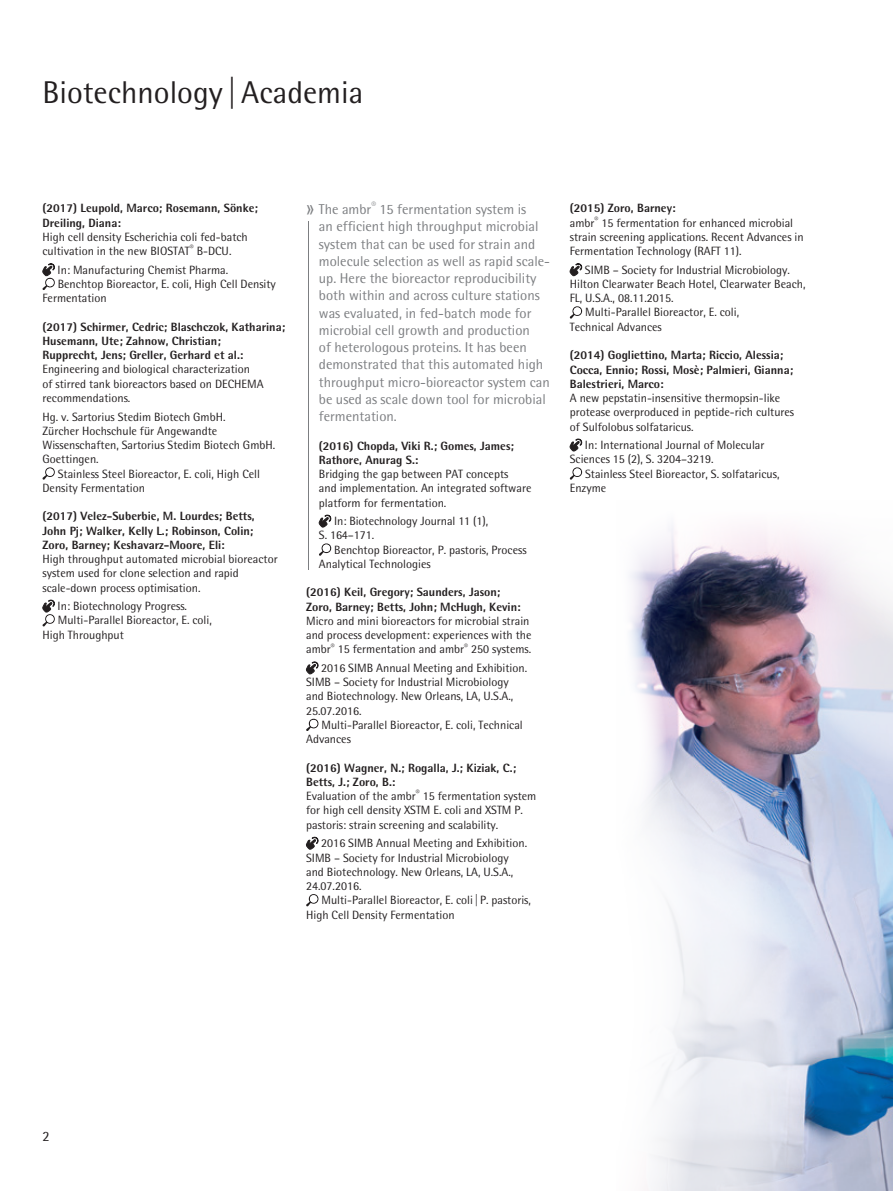
<style>
.page{position:relative;width:893px;height:1191px;background:#fff}
.page>*{position:absolute;margin:0;border:0;box-sizing:border-box;transform-origin:0 0}
.t1{font:31.5px "Sartorius Rotis Sans 2013";color:#231f20}
.t2{font:14.25px/17.2px "Sartorius Rotis Sans 2013";color:#7c7e81}
.t3{font:14.25px "Sartorius Rotis Sans 2013";color:#231f20}
.t4{font:12px/14.2px "Sartorius Rotis Sans 2013";color:#231f20}
.t5{font:800 12px/14.2px "Sartorius Rotis Sans 2013";color:#231f20}
.s1{font-weight:300;font-size:25.65px}
.s2{font-weight:800}
</style>
<div class="page">
<img style="left:706px;top:632px;width:187px;height:559px">
<svg style="left:747px;top:526px;width:29px;height:106px;background:#827988"></svg>
<svg style="left:569px;top:317px;width:178px;height:367px"></svg>
<svg style="left:680px;top:628px;width:26px;height:99px;background:#5e485c"></svg>
<svg style="left:652px;top:547px;width:28px;height:180px;background:#71708a"></svg>
<svg style="left:569px;top:483px;width:83px;height:244px"></svg>
<svg style="left:647px;top:802px;width:169px;height:389px;background:#d7dce9"></svg>
<img style="left:776px;top:531px;width:117px;height:271px">
<svg style="left:647px;top:727px;width:131px;height:331px"></svg>
<svg style="left:569px;top:263px;width:14px;height:14px"></svg>
<svg style="left:570px;top:306px;width:13px;height:13px"></svg>
<svg style="left:569px;top:438px;width:14px;height:14px"></svg>
<svg style="left:570px;top:467px;width:13px;height:13px"></svg>
<svg style="left:318px;top:514px;width:14px;height:14px"></svg>
<svg style="left:319px;top:543px;width:13px;height:13px"></svg>
<svg style="left:306px;top:661px;width:13px;height:14px"></svg>
<svg style="left:306px;top:718px;width:13px;height:13px"></svg>
<svg style="left:306px;top:836px;width:13px;height:14px"></svg>
<svg style="left:306px;top:894px;width:13px;height:12px"></svg>
<hr style="left:308px;top:221px;width:1px;height:349px;background:#7c7e81">
<svg style="left:42px;top:263px;width:13px;height:27px"></svg>
<svg style="left:42px;top:467px;width:13px;height:13px"></svg>
<svg style="left:42px;top:599px;width:13px;height:27px"></svg>
<h1 class="t1" style="left:43px;top:73px;width:322px">Biotechnology |Academia</h1>
<p class="t5" style="left:43px;top:201px;width:217px">(2017) Leupold, Marco; Rosemann, Sönke;<br>Dreiling, Diana:</p>
<p class="t4" style="left:43px;top:230px;width:207px">High cell density Escherichia coli fed-batch cultivation in the new BIOSTAT<sup>®</sup> B-DCU.</p>
<p class="t4" style="left:58px;top:262px;width:172px">In: Manufacturing Chemist Pharma.</p>
<p class="t4" style="left:58px;top:277px;width:220px">Benchtop Bioreactor, E. coli, High Cell Density</p>
<p class="t4" style="left:43px;top:291px;width:66px">Fermentation</p>
<p class="t5" style="left:43px;top:319px;width:244px">(2017) Schirmer, Cedric; Blaschczok, Katharina;<br>Husemann, Ute; Zahnow, Christian;<br>Rupprecht, Jens; Greller, Gerhard et al.:</p>
<p class="t4" style="left:43px;top:362px;width:223px">Engineering and biological characterization<br>of stirred tank bioreactors based on DECHEMA recommendations.</p>
<p class="t4" style="left:43px;top:409px;width:234px">Hg. v. Sartorius Stedim Biotech GmbH.<br>Zürcher Hochschule für Angewandte Wissenschaften, Sartorius Stedim Biotech GmbH.<br>Goettingen.</p>
<p class="t4" style="left:43px;top:466px;width:219px;text-indent:15px">Stainless Steel Bioreactor, E. coli, High Cell<br>Density Fermentation</p>
<p class="t5" style="left:43px;top:509px;width:214px;text-align:justify">(2017) Velez-Suberbie, M. Lourdes; Betts, John Pj; Walker, Kelly L.; Robinson, Colin; Zoro, Barney; Keshavarz-Moore, Eli:</p>
<p class="t4" style="left:43px;top:552px;width:237px">High throughput automated microbial bioreactor system used for clone selection and rapid scale-down process optimisation.</p>
<p class="t4" style="left:58px;top:599px;width:131px">In: Biotechnology Progress.</p>
<p class="t4" style="left:58px;top:613px;width:156px">Multi-Parallel Bioreactor, E. coli,</p>
<p class="t4" style="left:43px;top:627px;width:83px">High Throughput</p>
<p class="t2" style="left:319px;top:200px;width:233px;text-indent:-13px"><span class="s1">»</span> The ambr<sup>®</sup> 15 fermentation system is<br>an efficient high throughput microbial system that can be used for strain and molecule selection as well as rapid scale&shy;up. Here the bioreactor reproducibility both within and across culture stations was evaluated, in fed-batch mode for microbial cell growth and production<br>of heterologous proteins. It has been demonstrated that this automated high throughput micro-bioreactor system can be used as scale down tool for microbial fermentation.</p>
<p class="t5" style="left:319px;top:438px;width:197px">(2016) Chopda, Viki R.; Gomes, James;<br>Rathore, Anurag S.:</p>
<p class="t4" style="left:319px;top:467px;width:214px">Bridging the gap between PAT concepts<br>and implementation. An integrated software platform for fermentation.</p>
<p class="t4" style="left:319px;top:514px;width:171px;text-indent:15px">In: Biotechnology Journal 11 (1),<br>S. 164–171.</p>
<p class="t4" style="left:319px;top:542px;width:209px;text-indent:15px">Benchtop Bioreactor, P. pastoris, Process<br>Analytical Technologies</p>
<p class="t5" style="left:306px;top:585px;width:216px">(2016) Keil, Gregory; Saunders, Jason;<br>Zoro, Barney; Betts, John; McHugh, Kevin:</p>
<p class="t4" style="left:306px;top:613px;width:227px">Micro and mini bioreactors for microbial strain and process development: experiences with the ambr<sup>®</sup> 15 fermentation and ambr<sup>®</sup> 250 systems.</p>
<p class="t4" style="left:306px;top:660px;width:223px;text-indent:15px">2016 SIMB Annual Meeting and Exhibition.<br>SIMB – Society for Industrial Microbiology and Biotechnology. New Orleans, LA, U.S.A., 25.07.2016.</p>
<p class="t4" style="left:306px;top:717px;width:218px;text-indent:15px">Multi-Parallel Bioreactor, E. coli, Technical<br>Advances</p>
<p class="t4" style="left:306px;top:760px;width:232px"><span class="s2">(2016) Wagner, N.; Rogalla, J.; Kiziak, C.; Betts, J.; Zoro, B.:<br></span>Evaluation of the ambr<sup>®</sup> 15 fermentation system for high cell density XSTM E. coli and XSTM P. pastoris: strain screening and scalability.</p>
<p class="t4" style="left:306px;top:836px;width:223px;text-indent:15px">2016 SIMB Annual Meeting and Exhibition.<br>SIMB – Society for Industrial Microbiology and Biotechnology. New Orleans, LA, U.S.A., 24.07.2016.</p>
<p class="t4" style="left:306px;top:893px;width:226px;text-indent:15px">Multi-Parallel Bioreactor, E. coli|P. pastoris,<br>High Cell Density Fermentation</p>
<p class="t4" style="left:570px;top:201px;width:235px"><span class="s2">(2015) Zoro, Barney:<br></span>ambr<sup>®</sup> 15 fermentation for enhanced microbial strain screening applications. Recent Advances in Fermentation Technology (RAFT 11).</p>
<p class="t4" style="left:585px;top:262px;width:207px">SIMB – Society for Industrial Microbiology.</p>
<p class="t4" style="left:570px;top:277px;width:237px">Hilton Clearwater Beach Hotel, Clearwater Beach,</p>
<p class="t4" style="left:570px;top:291px;width:105px">FL, U.S.A., 08.11.2015.</p>
<p class="t4" style="left:585px;top:305px;width:156px">Multi-Parallel Bioreactor, E. coli,</p>
<p class="t4" style="left:570px;top:319px;width:94px">Technical Advances</p>
<p class="t5" style="left:570px;top:348px;width:225px">(2014) Gogliettino, Marta; Riccio, Alessia;<br>Cocca, Ennio; Rossi, Mosè; Palmieri, Gianna;<br>Balestrieri, Marco:</p>
<p class="t4" style="left:570px;top:391px;width:226px">A new pepstatin-insensitive thermopsin-like protease overproduced in peptide-rich cultures of Sulfolobus solfataricus.</p>
<p class="t4" style="left:570px;top:438px;width:196px;text-indent:15px">In: International Journal of Molecular<br>Sciences 15 (2), S. 3204–3219.</p>
<p class="t4" style="left:570px;top:466px;width:211px;text-indent:15px">Stainless Steel Bioreactor, S. solfataricus,<br>Enzyme</p>
<p class="t3" style="left:43px;top:1128px;width:9px">2</p>
</div>
